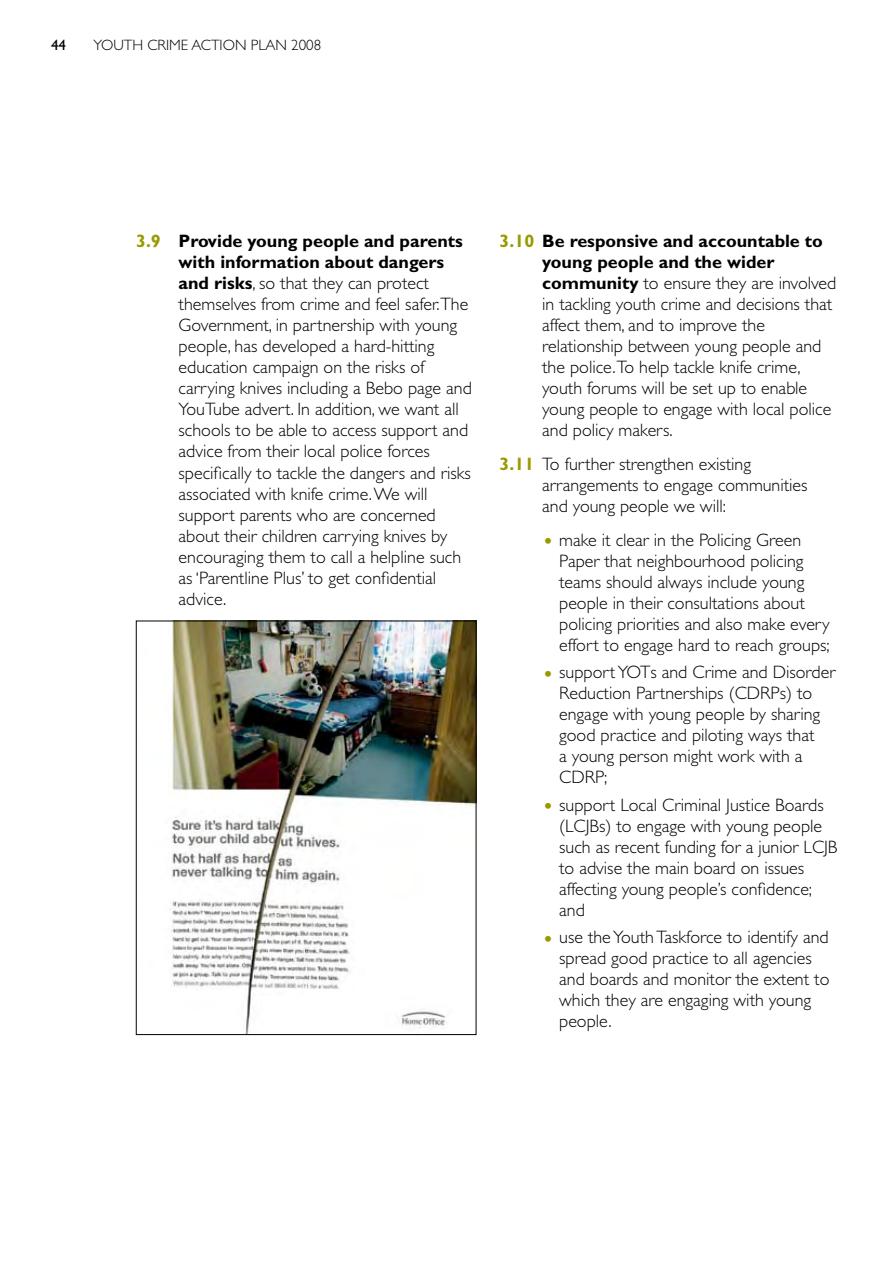
<style>
.page{position:relative;width:893px;height:1263px;background:#fff}
.page>*{position:absolute;margin:0;border:0;box-sizing:border-box;transform-origin:0 0}
.t1{font:300 18px/21px "Gill Sans";color:#000}
.t2{font:300 15px "Gill Sans";color:#000}
.t3{font:15px "Gill Sans";color:#000}
.s1{font-weight:700;color:#989b00}
.s2{font-weight:700}
.s3{font-size:24px;color:#989b00}
</style>
<div class="page">
<img style="left:170px;top:623px;width:304px;height:410px">
<div style="left:136px;top:621px;width:340px;height:414px;border:1px solid #000"></div>
<p class="t3" style="left:51px;top:36px;width:16px">44</p>
<p class="t2" style="left:94px;top:36px;width:19px">Youth</p>
<p class="t2" style="left:147px;top:36px;width:64px">CRime Action</p>
<p class="t2" style="left:251px;top:36px;width:72px">Plan 2008</p>
<p class="t1" style="left:179px;top:231px;width:295px;text-indent:-43px"><span class="s1">3.9</span> <span class="s2">Provide young people and parents with information about dangers and risks</span>, so that they can protect themselves from crime and feel safer.The Government, in partnership with young people, has developed a hard-hitting education campaign on the risks of carrying knives including a Bebo page and YouTube advert. In addition, we want all schools to be able to access support and advice from their local police forces specifically to tackle the dangers and risks associated with knife crime. We will support parents who are concerned about their children carrying knives by encouraging them to call a helpline such as ‘Parentline Plus’ to get confidential advice.</p>
<p class="t1" style="left:542px;top:231px;width:296px;text-indent:-43px"><span class="s1">3.10</span> <span class="s2">Be responsive and accountable to young people and the wider community</span> to ensure they are involved in tackling youth crime and decisions that affect them, and to improve the relationship between young people and the police.To help tackle knife crime, youth forums will be set up to enable young people to engage with local police and policy makers.</p>
<p class="t1" style="left:542px;top:454px;width:267px;text-indent:-43px"><span class="s1">3.11</span> To further strengthen existing arrangements to engage communities and young people we will:</p>
<p class="t1" style="left:559px;top:530px;width:272px;text-indent:-17px"><span class="s3">•</span> make it clear in the Policing Green Paper that neighbourhood policing teams should always include young people in their consultations about policing priorities and also make every effort to engage hard to reach groups;</p>
<p class="t1" style="left:559px;top:662px;width:278px;text-indent:-17px"><span class="s3">•</span> support YOTs and Crime and Disorder<br>Reduction Partnerships (CDRPs) to engage with young people by sharing good practice and piloting ways that<br>a young person might work with a<br>CDRP;</p>
<p class="t1" style="left:559px;top:794px;width:280px;text-indent:-17px"><span class="s3">•</span> support Local Criminal Justice Boards (LCJBs) to engage with young people such as recent funding for a junior LCJB to advise the main board on issues affecting young people’s confidence; and</p>
<p class="t1" style="left:559px;top:927px;width:272px;text-indent:-17px"><span class="s3">•</span> use the Youth Taskforce to identify and spread good practice to all agencies and boards and monitor the extent to which they are engaging with young people.</p>
</div>
